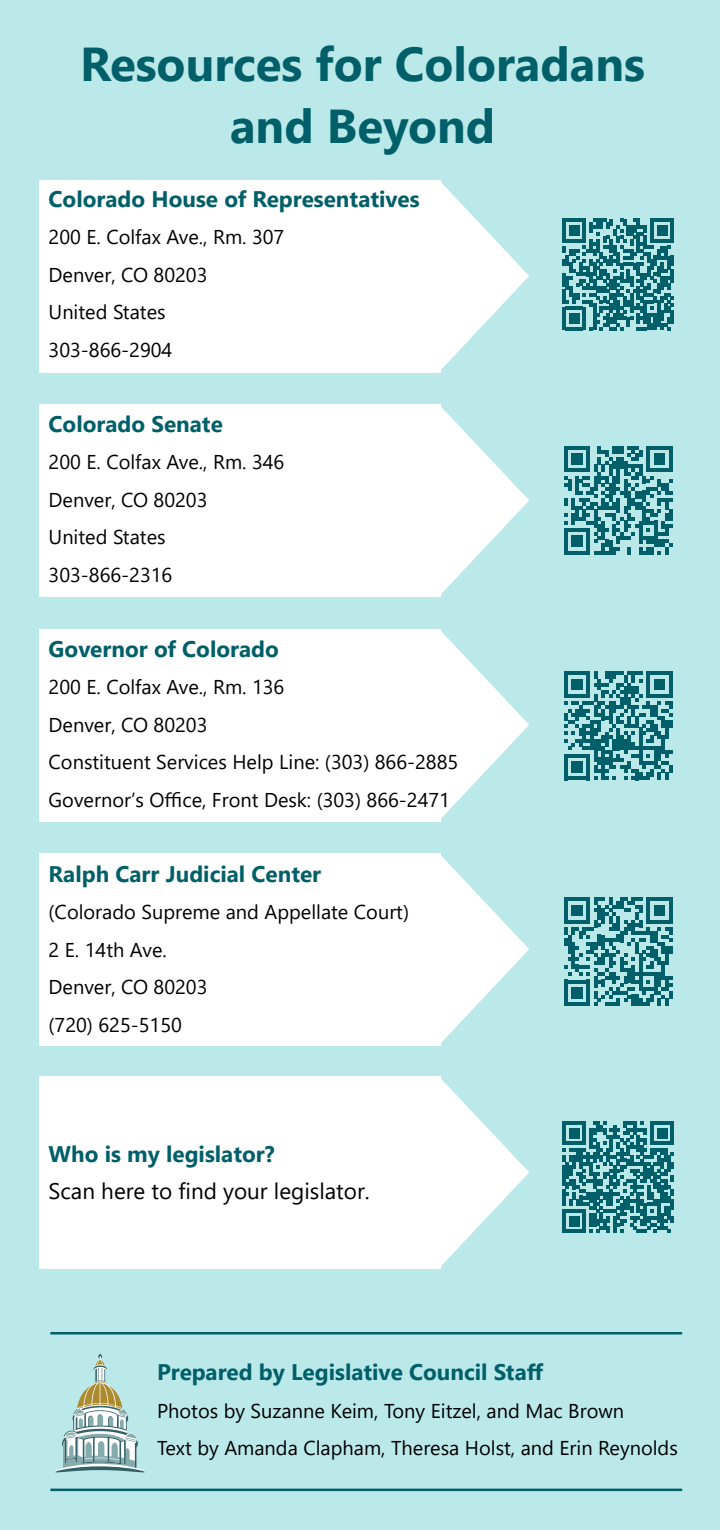
<style>
.page{position:relative;width:720px;height:1530px;background:#bbe9ea}
.page>*{position:absolute;margin:0;border:0;box-sizing:border-box;transform-origin:0 0}
.t1{font:700 47.5px/62.5px "Ldvmmc Segoe UI";color:#005f68;text-align:center}
.t2{font:700 22.5px "Ldvmmc Segoe UI";color:#005f68}
.t3{font:700 22.5px "Fyfqvl Segoe UI";color:#005f68}
.t4{font:22.5px "Lbqtxd Segoe UI";color:#000}
.t5{font:20px "Lbqtxd Segoe UI";color:#000}
.t6{font:20px "Fnsqvh Segoe UI";color:#000}
</style>
<div class="page">
<div style="left:40px;top:180px;width:401px;height:193px;background:#fff"></div>
<svg style="left:441px;top:182px;width:88px;height:188px"></svg>
<div style="left:40px;top:404px;width:401px;height:193px;background:#fff"></div>
<svg style="left:441px;top:407px;width:88px;height:187px"></svg>
<div style="left:40px;top:629px;width:401px;height:192px;background:#fff"></div>
<svg style="left:441px;top:631px;width:88px;height:188px"></svg>
<div style="left:40px;top:853px;width:401px;height:193px;background:#fff"></div>
<svg style="left:441px;top:855px;width:88px;height:188px"></svg>
<div style="left:40px;top:1076px;width:401px;height:193px;background:#fff"></div>
<svg style="left:441px;top:1079px;width:88px;height:187px"></svg>
<hr style="left:50px;top:1332px;width:632px;height:3px;background:#005f68">
<hr style="left:50px;top:1489px;width:632px;height:2px;background:#005f68">
<svg style="left:562px;top:1122px;width:112px;height:111px"></svg>
<svg style="left:562px;top:219px;width:112px;height:111px"></svg>
<hr style="left:671px;top:310px;width:3px;height:14px;background:#005f68">
<svg style="left:564px;top:446px;width:109px;height:109px"></svg>
<svg style="left:564px;top:672px;width:109px;height:108px"></svg>
<svg style="left:564px;top:897px;width:109px;height:109px"></svg>
<svg style="left:55px;top:1354px;width:90px;height:119px"></svg>
<p class="t1" style="left:80px;top:29px;width:566px">Resources for Coloradans and Beyond</p>
<p class="t2" style="left:49px;top:178px;width:373px">Colorado House of Representatives</p>
<p class="t5" style="left:49px;top:218px;width:237px">200 E. Colfax Ave., Rm. 307</p>
<p class="t5" style="left:49px;top:256px;width:160px">Denver, CO 80203</p>
<p class="t6" style="left:49px;top:293px;width:119px">United States</p>
<p class="t5" style="left:49px;top:331px;width:125px">303-866-2904</p>
<p class="t2" style="left:49px;top:403px;width:176px">Colorado Senate</p>
<p class="t5" style="left:49px;top:443px;width:237px">200 E. Colfax Ave., Rm. 346</p>
<p class="t5" style="left:49px;top:481px;width:160px">Denver, CO 80203</p>
<p class="t6" style="left:49px;top:518px;width:119px">United States</p>
<p class="t5" style="left:49px;top:556px;width:125px">303-866-2316</p>
<p class="t2" style="left:49px;top:628px;width:232px">Governor of Colorado</p>
<p class="t5" style="left:49px;top:668px;width:237px">200 E. Colfax Ave., Rm. 136</p>
<p class="t5" style="left:49px;top:706px;width:160px">Denver, CO 80203</p>
<p class="t5" style="left:49px;top:743px;width:411px">Constituent Services Help Line: (303) 866-2885</p>
<p class="t5" style="left:49px;top:781px;width:403px">Governor’s Office, Front Desk: (303) 866-2471</p>
<p class="t2" style="left:49px;top:853px;width:274px">Ralph Carr Judicial Center</p>
<p class="t6" style="left:49px;top:893px;width:362px">(Colorado Supreme and Appellate Court)</p>
<p class="t5" style="left:49px;top:931px;width:120px">2 E. 14th Ave.</p>
<p class="t5" style="left:49px;top:968px;width:160px">Denver, CO 80203</p>
<p class="t5" style="left:49px;top:1006px;width:135px">(720) 625-5150</p>
<p class="t2" style="left:49px;top:1133px;width:228px">Who is my legislator?</p>
<p class="t4" style="left:49px;top:1170px;width:323px">Scan here to find your legislator.</p>
<p class="t3" style="left:157px;top:1351px;width:388px">Prepared by Legislative Council Staff</p>
<p class="t5" style="left:157px;top:1392px;width:469px">Photos by Suzanne Keim, Tony Eitzel, and Mac Brown</p>
<p class="t6" style="left:157px;top:1429px;width:522px">Text by Amanda Clapham, Theresa Holst, and Erin Reynolds</p>
</div>
